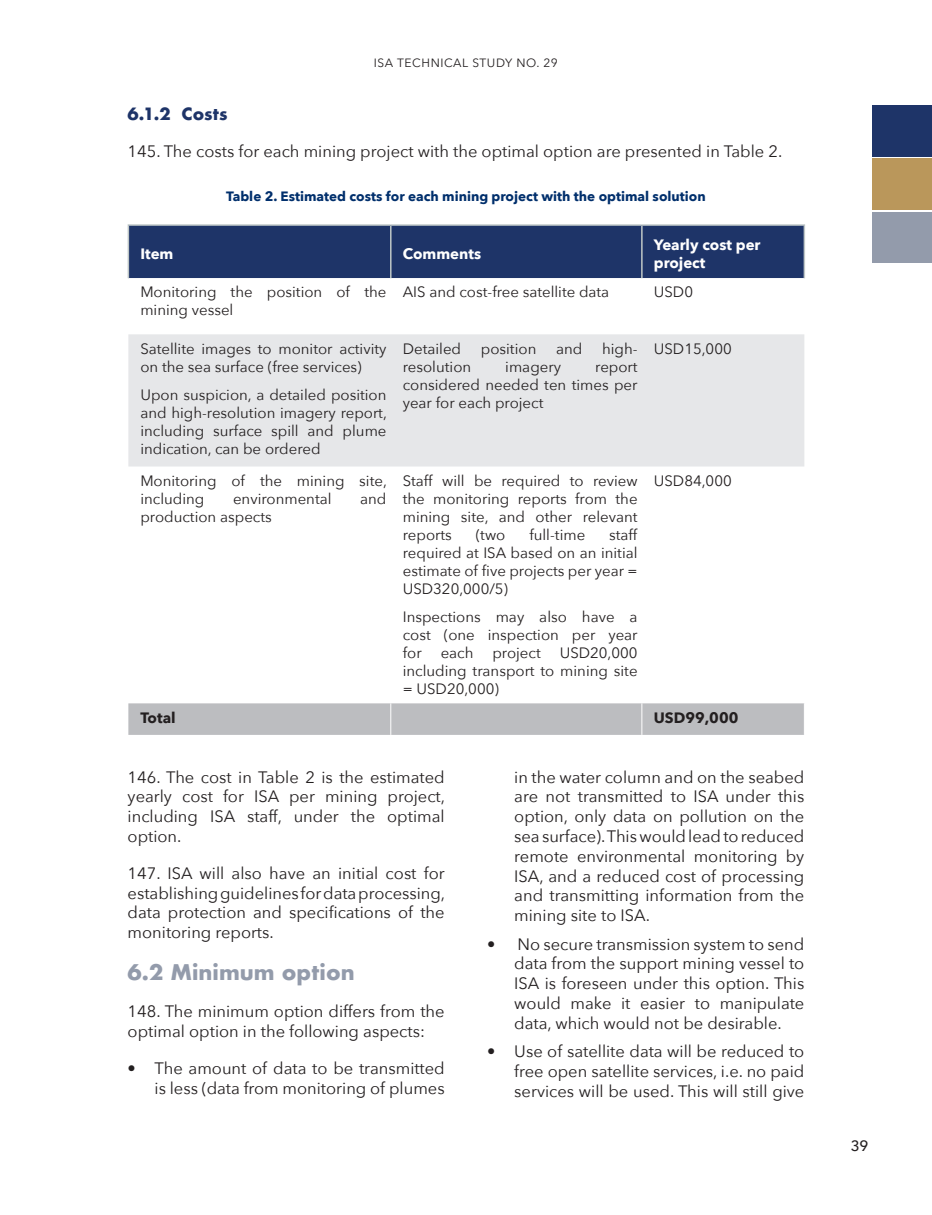
<style>
.page{position:relative;width:932px;height:1215px;background:#fff}
.page>*{position:absolute;margin:0;border:0;box-sizing:border-box;transform-origin:0 0}
.t1{font:700 21px "Futura";color:#939bab}
.t2{font:16.5px/19.8px "Avenir Next";color:#231f20;text-align:justify}
.t3{font:700 16.5px "Futura";letter-spacing:.005em;color:#1e3468}
.Table_Paragraph{font:15px/18px "Avenir Next";color:#231f20;text-align:justify}
.Table_Paragraph-2{font:700 15px/18px "Avenir Next";color:#fff}
.Table_Paragraph-3{font:700 15px "Avenir Next";color:#231f20}
.t4{font:500 15px "Avenir Next";color:#231f20}
.t5{font:700 13.5px "Avenir Next";color:#002f6c}
.t6{font:12px "Avenir Next";letter-spacing:.05em;color:#231f20}
</style>
<div class="page">
<div style="left:871px;top:105px;width:61px;height:51px;background:#1e3468"></div>
<div style="left:871px;top:158px;width:61px;height:52px;background:#ba975b"></div>
<div style="left:871px;top:212px;width:61px;height:51px;background:#939bab"></div>
<div style="left:129px;top:226px;width:674px;height:52px;background:#1e3468"></div>
<div style="left:128px;top:334px;width:676px;height:133px;background:#e6e7e9"></div>
<div style="left:128px;top:703px;width:676px;height:32px;background:#bcbdc0"></div>
<hr style="left:128px;top:226px;width:1px;height:52px;background:#bfc7c7">
<hr style="left:128px;top:224px;width:263px;height:2px;background:#bfc7c7">
<hr style="left:391px;top:224px;width:251px;height:2px;background:#bfc7c7">
<hr style="left:642px;top:224px;width:163px;height:2px;background:#bfc7c7">
<hr style="left:390px;top:226px;width:1px;height:52px;background:#bfc7c7">
<hr style="left:641px;top:226px;width:1px;height:52px;background:#bfc7c7">
<hr style="left:803px;top:226px;width:2px;height:52px;background:#bfc7c7">
<hr style="left:390px;top:703px;width:1px;height:32px;background:#fff">
<hr style="left:641px;top:703px;width:1px;height:32px;background:#fff">
<p class="t6" style="left:374px;top:53px;width:185px">ISA TECHNICAL STUDY NO. 29</p>
<p class="t3" style="left:128px;top:102px;width:101px">6.1.2 Costs</p>
<p class="t2" style="left:128px;top:140px;width:656px">145. The costs for each mining project with the optimal option are presented in Table 2.</p>
<p class="t5" style="left:226px;top:185px;width:481px">Table 2. Estimated costs for each mining project with the optimal solution</p>
<p class="Table_Paragraph-2" style="left:140px;top:245px;width:35px">Item</p>
<p class="Table_Paragraph-2" style="left:403px;top:245px;width:80px">Comments</p>
<p class="Table_Paragraph-2" style="left:654px;top:236px;width:108px">Yearly cost per project</p>
<p class="Table_Paragraph" style="left:140px;top:283px;width:248px">Monitoring the position of the mining vessel</p>
<p class="Table_Paragraph" style="left:403px;top:283px;width:208px">AIS and cost-free satellite data</p>
<p class="Table_Paragraph" style="left:654px;top:283px;width:41px">USD0</p>
<p class="Table_Paragraph" style="left:140px;top:339px;width:248px">Satellite images to monitor activity on the sea surface (free services)</p>
<p class="Table_Paragraph" style="left:140px;top:385px;width:248px">Upon suspicion, a detailed position and high-resolution imagery report, including surface spill and plume indication, can be ordered</p>
<p class="Table_Paragraph" style="left:403px;top:339px;width:60px">Detailed</p>
<p class="Table_Paragraph" style="left:481px;top:339px;width:57px">position</p>
<p class="Table_Paragraph" style="left:556px;top:339px;width:28px">and</p>
<p class="Table_Paragraph" style="left:602px;top:339px;width:37px">high-</p>
<p class="Table_Paragraph" style="left:403px;top:357px;width:70px">resolution</p>
<p class="Table_Paragraph" style="left:505px;top:357px;width:57px">imagery</p>
<p class="Table_Paragraph" style="left:654px;top:339px;width:79px">USD15,000</p>
<p class="Table_Paragraph" style="left:403px;top:357px;width:236px;text-indent:192px">report considered needed ten times per year for each project</p>
<p class="Table_Paragraph" style="left:140px;top:471px;width:248px">Monitoring of the mining site, including</p>
<p class="Table_Paragraph" style="left:233px;top:489px;width:100px">environmental</p>
<p class="Table_Paragraph" style="left:360px;top:489px;width:28px">and</p>
<p class="Table_Paragraph" style="left:140px;top:507px;width:133px">production aspects</p>
<p class="Table_Paragraph" style="left:403px;top:471px;width:236px">Staff will be required to review the monitoring reports from the mining site, and other relevant reports</p>
<p class="Table_Paragraph" style="left:403px;top:525px;width:236px;text-indent:206px">staff required at ISA based on an initial estimate of five projects per year = USD320,000/5)</p>
<p class="Table_Paragraph" style="left:403px;top:607px;width:236px">Inspections may also have a cost (one inspection per year for</p>
<p class="Table_Paragraph" style="left:476px;top:525px;width:31px">(two</p>
<p class="Table_Paragraph" style="left:529px;top:525px;width:57px">full-time</p>
<p class="Table_Paragraph" style="left:440px;top:643px;width:34px">each</p>
<p class="Table_Paragraph" style="left:492px;top:643px;width:50px">project</p>
<p class="Table_Paragraph" style="left:403px;top:643px;width:236px;text-indent:157px">USD20,000 including transport to mining site = USD20,000)</p>
<p class="Table_Paragraph" style="left:654px;top:471px;width:79px">USD84,000</p>
<p class="Table_Paragraph-3" style="left:140px;top:704px;width:37px">Total</p>
<p class="Table_Paragraph-3" style="left:654px;top:704px;width:86px">USD99,000</p>
<p class="t2" style="left:128px;top:766px;width:319px">146. The cost in Table 2 is the estimated yearly cost for ISA per mining project, including ISA staff, under the optimal option.</p>
<p class="t2" style="left:128px;top:862px;width:319px">147. ISA will also have an initial cost for establishing guidelines for data processing, data protection and specifications of the monitoring reports.</p>
<p class="t1" style="left:128px;top:957px;width:228px">6.2 Minimum option</p>
<p class="t2" style="left:128px;top:1001px;width:318px">148. The minimum option differs from the optimal option in the following aspects:</p>
<p class="t2" style="left:128px;top:1057px;width:318px;text-align:right">• The amount of data to be transmitted is less (data from monitoring of plumes</p>
<p class="t2" style="left:514px;top:766px;width:291px">in the water column and on the seabed are not transmitted to ISA under this option, only data on pollution on the sea surface). This would lead to reduced remote environmental monitoring by ISA, and a reduced cost of processing and transmitting information from the mining site to ISA.</p>
<p class="t2" style="left:514px;top:933px;width:291px;text-indent:-27px">• No secure transmission system to send data from the support mining vessel to ISA is foreseen under this option. This would make it easier to manipulate data, which would not be desirable.</p>
<p class="t2" style="left:514px;top:1041px;width:291px;text-indent:-27px">• Use of satellite data will be reduced to free open satellite services, i.e. no paid services will be used. This will still give</p>
<p class="t4" style="left:850px;top:1133px;width:19px">39</p>
</div>
